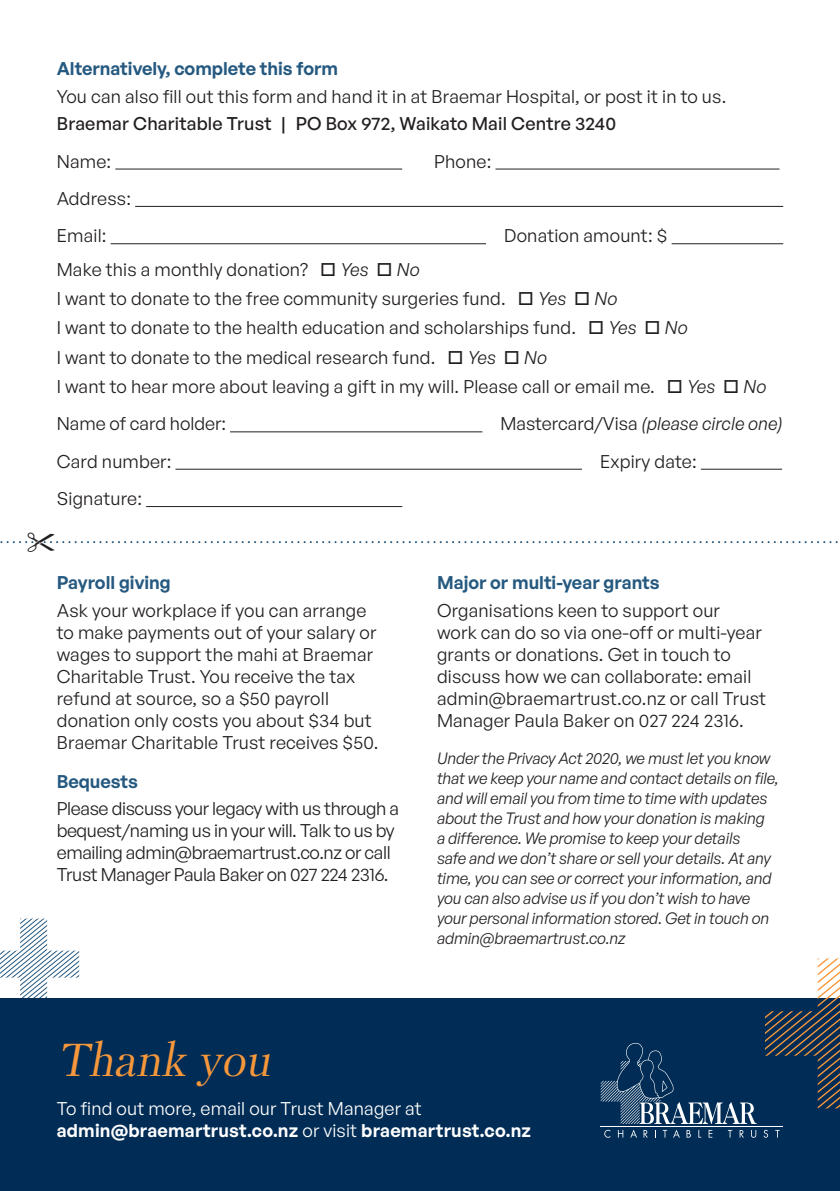
<style>
.page{position:relative;width:840px;height:1191px;background:#fff}
.page>*{position:absolute;margin:0;border:0;box-sizing:border-box;transform-origin:0 0}
.t1{font:italic 46px "Petersburg";color:#f7973b}
.t2{font:18px/22px "General Sans";letter-spacing:.01em;color:#231f20}
.t3{font:18px/22px "General Sans";letter-spacing:-.02em;color:#231f20}
.t4{font:18px/22px "General Sans";letter-spacing:.01em;color:#fff}
.t5{font:600 18px "General Sans";color:#255980}
.t6{font:500 18px "General Sans";letter-spacing:.01em;color:#231f20}
.t7{font:italic 18px "General Sans";color:#231f20}
.t8{font:italic 16px/20px "General Sans";letter-spacing:-.01em;color:#231f20}
.s1{font-style:italic}
.s2{font-style:normal}
.s3{font-weight:600}
</style>
<div class="page">
<svg style="left:0;top:918px;width:79px;height:80px"></svg>
<div style="left:0;top:998px;width:839px;height:193px;background:#002c55"></div>
<svg style="left:763px;top:1129px;width:4px;height:8px"></svg>
<hr style="left:600px;top:1126px;width:182px;height:1px;background:#fff">
<svg style="left:600px;top:1043px;width:156px;height:94px"></svg>
<svg style="left:764px;top:958px;width:75px;height:150px"></svg>
<hr style="left:115px;top:169px;width:287px;height:1px;background:#231f20">
<hr style="left:495px;top:169px;width:284px;height:1px;background:#231f20">
<hr style="left:135px;top:206px;width:647px;height:1px;background:#231f20">
<hr style="left:111px;top:243px;width:375px;height:1px;background:#231f20">
<hr style="left:671px;top:243px;width:111px;height:1px;background:#231f20">
<hr style="left:230px;top:431px;width:252px;height:1px;background:#231f20">
<hr style="left:175px;top:469px;width:406px;height:1px;background:#231f20">
<hr style="left:700px;top:469px;width:81px;height:1px;background:#231f20">
<hr style="left:146px;top:506px;width:256px;height:1px;background:#231f20">
<svg style="left:0;top:541px;width:838px;height:3px"></svg>
<p class="t5" style="left:57px;top:57px;width:283px">Alternatively, complete this form</p>
<p class="t2" style="left:57px;top:85px;width:670px">You can also fill out this form and hand it in at Braemar Hospital, or post it in to us.</p>
<p class="t6" style="left:57px;top:112px;width:560px">Braemar Charitable Trust | PO Box 972, Waikato Mail Centre 3240</p>
<p class="t2" style="left:57px;top:150px;width:56px">Name:</p>
<p class="t2" style="left:434px;top:150px;width:59px">Phone:</p>
<p class="t2" style="left:57px;top:179px;width:76px;line-height:37.4px">Address:<br>Email:</p>
<p class="t2" style="left:504px;top:224px;width:165px">Donation amount: $</p>
<p class="t2" style="left:57px;top:254px;width:711px;line-height:29.4px">Make this a monthly donation? □ <span class="s1">Yes</span> □ <span class="s1">No<br></span>I want to donate to the free community surgeries fund. □ <span class="s1">Yes</span> □ <span class="s1">No<br></span>I want to donate to the health education and scholarships fund. □ <span class="s1">Yes</span> □ <span class="s1">No<br></span>I want to donate to the medical research fund. □ <span class="s1">Yes</span> □ <span class="s1">No<br></span>I want to hear more about leaving a gift in my will. Please call or email me. □ <span class="s1">Yes</span> □ <span class="s1">No</span></p>
<p class="t2" style="left:57px;top:412px;width:171px">Name of card holder:</p>
<p class="t7" style="left:500px;top:412px;width:284px"><span class="s2">Mastercard/Visa</span> (please circle one)</p>
<p class="t2" style="left:57px;top:450px;width:116px">Card number:</p>
<p class="t2" style="left:600px;top:450px;width:98px">Expiry date:</p>
<p class="t2" style="left:57px;top:487px;width:87px">Signature:</p>
<p class="t5" style="left:57px;top:571px;width:115px">Payroll giving</p>
<p class="t2" style="left:57px;top:598px;width:323px">Ask your workplace if you can arrange to make payments out of your salary or wages to support the mahi at Braemar Charitable Trust. You receive the tax refund at source, so a $50 payroll donation only costs you about $34 but Braemar Charitable Trust receives $50.</p>
<p class="t5" style="left:57px;top:769px;width:83px">Bequests</p>
<p class="t3" style="left:57px;top:797px;width:343px">Please discuss your legacy with us through a bequest/naming us in your will. Talk to us by emailing admin@braemartrust.co.nz or call Trust Manager Paula Baker on 027 224 2316.</p>
<p class="t5" style="left:437px;top:571px;width:224px">Major or multi-year grants</p>
<p class="t2" style="left:437px;top:598px;width:330px">Organisations keen to support our<br>work can do so via one-off or multi-year grants or donations. Get in touch to discuss how we can collaborate: email admin@braemartrust.co.nz or call Trust Manager Paula Baker on 027 224 2316.</p>
<p class="t8" style="left:437px;top:747px;width:343px">Under the Privacy Act 2020, we must let you know that we keep your name and contact details on file, and will email you from time to time with updates about the Trust and how your donation is making<br>a difference. We promise to keep your details<br>safe and we don’t share or sell your details. At any time, you can see or correct your information, and you can also advise us if you don’t wish to have your personal information stored. Get in touch on admin@braemartrust.co.nz</p>
<h1 class="t1" style="left:57px;top:1029px;width:226px">Thank you</h1>
<p class="t4" style="left:57px;top:1097px;width:475px">To find out more, email our Trust Manager at <span class="s3">admin@braemartrust.co.nz</span> or visit <span class="s3">braemartrust.co.nz</span></p>
</div>
